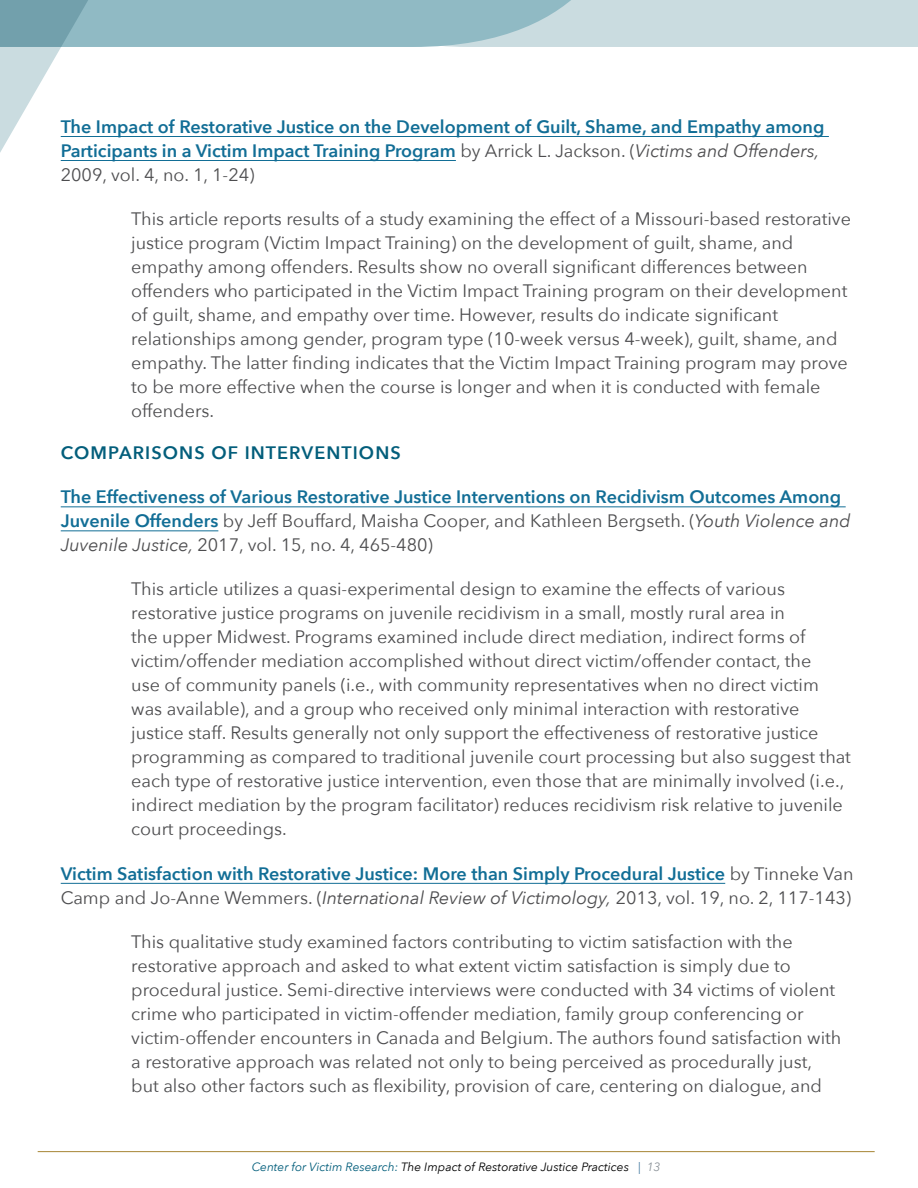
<style>
.page{position:relative;width:918px;height:1188px;background:#fff}
.page>*{position:absolute;margin:0;border:0;box-sizing:border-box;transform-origin:0 0}
.Body_indented{font:18px/24px "Avenir Next";color:#4d4d4f}
.Body{font:600 18px/24px "Avenir Next";color:#126e96}
.Body-2{font:600 18px "Avenir Next";letter-spacing:.06em;color:#035e7b}
.t1{font:italic 12px "Avenir Next";color:#000}
.s1{font-weight:400;color:#4d4d4f}
.s2{font-weight:400;font-style:italic;color:#4d4d4f}
.s3{color:#035e7b}
.s4{color:#447ca1}
.s5{color:#8c9399}
</style>
<div class="page">
<svg style="left:0;top:0;width:918px;height:161px"></svg>
<hr style="left:38px;top:1151px;width:837px;height:1px;background:#a68534">
<hr style="left:61px;top:136px;width:768px;height:1px;background:#126e96">
<hr style="left:61px;top:160px;width:395px;height:1px;background:#126e96">
<hr style="left:61px;top:506px;width:785px;height:1px;background:#126e96">
<hr style="left:61px;top:530px;width:157px;height:1px;background:#126e96">
<hr style="left:61px;top:883px;width:664px;height:1px;background:#126e96">
<p class="Body" style="left:61px;top:114px;width:765px">The Impact of Restorative Justice on the Development of Guilt, Shame, and Empathy among<br>Participants in a Victim Impact Training Program <span class="s1">by Arrick L. Jackson. (</span><span class="s2">Victims and Offenders,<br></span><span class="s1">2009, vol. 4, no. 1, 1-24)</span></p>
<p class="Body_indented" style="left:131px;top:206px;width:721px">This article reports results of a study examining the effect of a Missouri-based restorative justice program (Victim Impact Training) on the development of guilt, shame, and empathy among offenders. Results show no overall significant differences between offenders who participated in the Victim Impact Training program on their development of guilt, shame, and empathy over time. However, results do indicate significant relationships among gender, program type (10-week versus 4-week), guilt, shame, and empathy. The latter finding indicates that the Victim Impact Training program may prove to be more effective when the course is longer and when it is conducted with female offenders.</p>
<p class="Body-2" style="left:61px;top:437px;width:342px">COMPARISONS OF INTERVENTIONS</p>
<p class="Body" style="left:61px;top:484px;width:792px">The Effectiveness of Various Restorative Justice Interventions on Recidivism Outcomes Among<br>Juvenile Offenders <span class="s1">by Jeff Bouffard, Maisha Cooper, and Kathleen Bergseth. (</span><span class="s2">Youth Violence and<br>Juvenile Justice,</span> <span class="s1">2017, vol. 15, no. 4, 465-480)</span></p>
<p class="Body_indented" style="left:131px;top:576px;width:721px">This article utilizes a quasi-experimental design to examine the effects of various restorative justice programs on juvenile recidivism in a small, mostly rural area in<br>the upper Midwest. Programs examined include direct mediation, indirect forms of victim/offender mediation accomplished without direct victim/offender contact, the<br>use of community panels (i.e., with community representatives when no direct victim was available), and a group who received only minimal interaction with restorative justice staff. Results generally not only support the effectiveness of restorative justice programming as compared to traditional juvenile court processing but also suggest that each type of restorative justice intervention, even those that are minimally involved (i.e., indirect mediation by the program facilitator) reduces recidivism risk relative to juvenile court proceedings.</p>
<p class="Body" style="left:61px;top:861px;width:794px">Victim Satisfaction with Restorative Justice: More than Simply Procedural Justice <span class="s1">by Tinneke Van<br>Camp and Jo-Anne Wemmers. (</span><span class="s2">International Review of Victimology,</span> <span class="s1">2013, vol. 19, no. 2, 117-143)</span></p>
<p class="Body_indented" style="left:131px;top:929px;width:712px">This qualitative study examined factors contributing to victim satisfaction with the restorative approach and asked to what extent victim satisfaction is simply due to procedural justice. Semi-directive interviews were conducted with 34 victims of violent crime who participated in victim-offender mediation, family group conferencing or victim-offender encounters in Canada and Belgium. The authors found satisfaction with a restorative approach was related not only to being perceived as procedurally just, but also other factors such as flexibility, provision of care, centering on dialogue, and</p>
<p class="t1" style="left:252px;top:1156px;width:410px"><span class="s3">Center for Victim Research:</span> The Impact of Restorative Justice Practices <span class="s4">|</span> <span class="s5">13</span></p>
</div>
